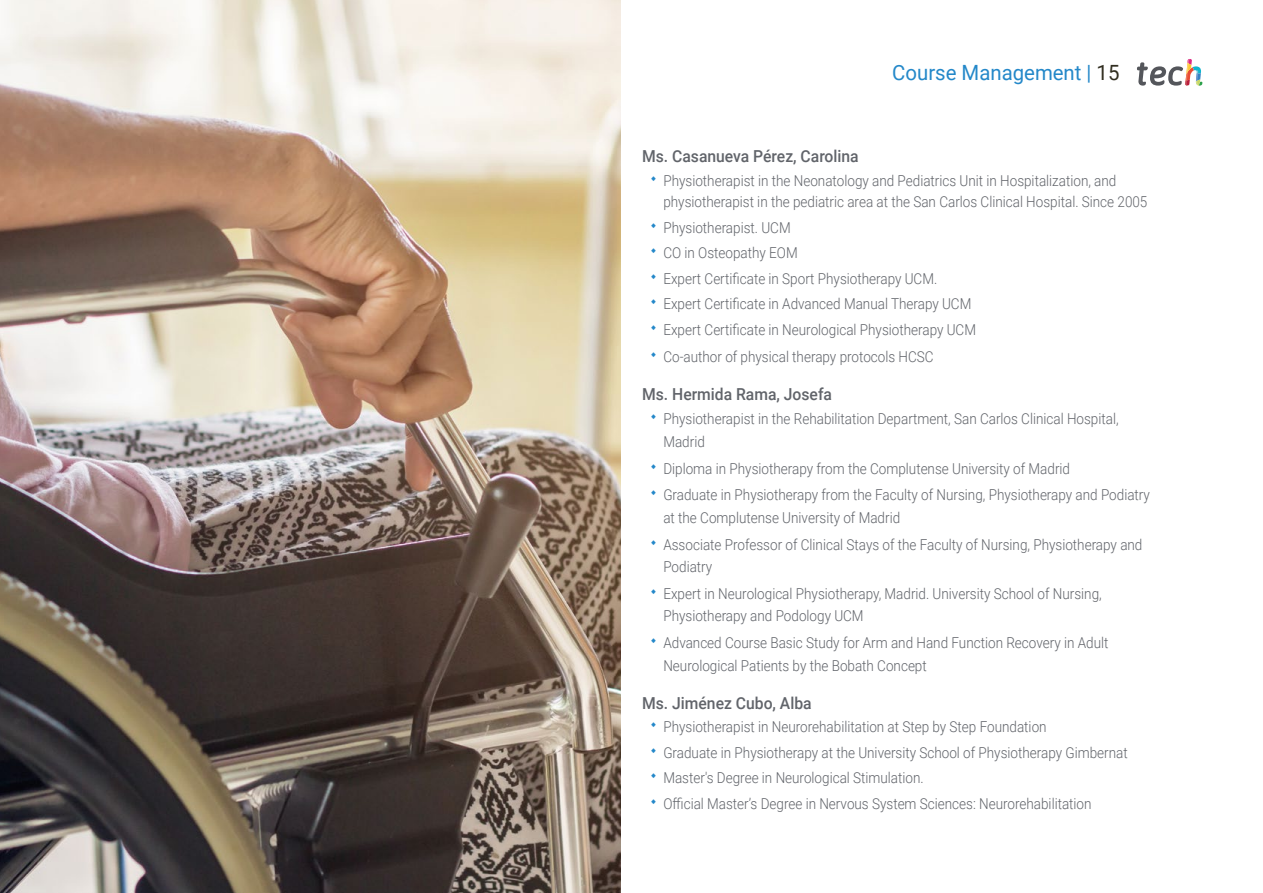
<style>
.page{position:relative;width:1263px;height:893px;background:#fff}
.page>*{position:absolute;margin:0;border:0;box-sizing:border-box;transform-origin:0 0}
.t1{font:21px "Roboto";color:#2488c9}
.t2{font:500 16.5px "Roboto";color:#61646a;scale:.95 1}
.t3{font:300 15px/25.8px "Roboto";color:#61646a;scale:.9 1}
.s1{color:#312e20}
</style>
<div class="page">
<img style="left:0;top:0;width:621px;height:893px">
<svg style="left:1137px;top:59px;width:65px;height:27px"></svg>
<h1 class="t1" style="left:892px;top:57px;width:229px">Course Management | <span class="s1">15</span></h1>
<p class="t2" style="left:642px;top:145px;width:229px">Ms. Casanueva Pérez, Carolina</p>
<p class="t3" style="left:663px;top:169px;width:539px;line-height:21.3px">Physiotherapist in the Neonatology and Pediatrics Unit in Hospitalization, and physiotherapist in the pediatric area at the San Carlos Clinical Hospital. Since 2005</p>
<p class="t3" style="left:663px;top:214px;width:349px">Physiotherapist. UCM<br>CO in Osteopathy EOM<br>Expert Certificate in Sport Physiotherapy UCM.<br>Expert Certificate in Advanced Manual Therapy UCM Expert Certificate in Neurological Physiotherapy UCM Co-author of physical therapy protocols HCSC</p>
<p class="t2" style="left:642px;top:382px;width:201px">Ms. Hermida Rama, Josefa</p>
<p class="t3" style="left:663px;top:407px;width:507px;line-height:22.5px">Physiotherapist in the Rehabilitation Department, San Carlos Clinical Hospital,<br>Madrid</p>
<p class="t3" style="left:663px;top:454px;width:542px;line-height:26.7px">Diploma in Physiotherapy from the Complutense University of Madrid<br>Graduate in Physiotherapy from the Faculty of Nursing, Physiotherapy and Podiatry</p>
<p class="t3" style="left:663px;top:504px;width:534px;line-height:26.7px">at the Complutense University of Madrid<br>Associate Professor of Clinical Stays of the Faculty of Nursing, Physiotherapy and</p>
<p class="t3" style="left:663px;top:553px;width:488px;line-height:26.7px">Podiatry<br>Expert in Neurological Physiotherapy, Madrid. University School of Nursing,</p>
<p class="t3" style="left:663px;top:602px;width:496px;line-height:26.7px">Physiotherapy and Podology UCM<br>Advanced Course Basic Study for Arm and Hand Function Recovery in Adult</p>
<p class="t3" style="left:663px;top:652px;width:294px">Neurological Patients by the Bobath Concept</p>
<p class="t2" style="left:642px;top:691px;width:180px">Ms. Jiménez Cubo, Alba</p>
<p class="t3" style="left:663px;top:714px;width:517px">Physiotherapist in Neurorehabilitation at Step by Step Foundation<br>Graduate in Physiotherapy at the University School of Physiotherapy Gimbernat Master's Degree in Neurological Stimulation.<br>Official Master’s Degree in Nervous System Sciences: Neurorehabilitation</p>
</div>
